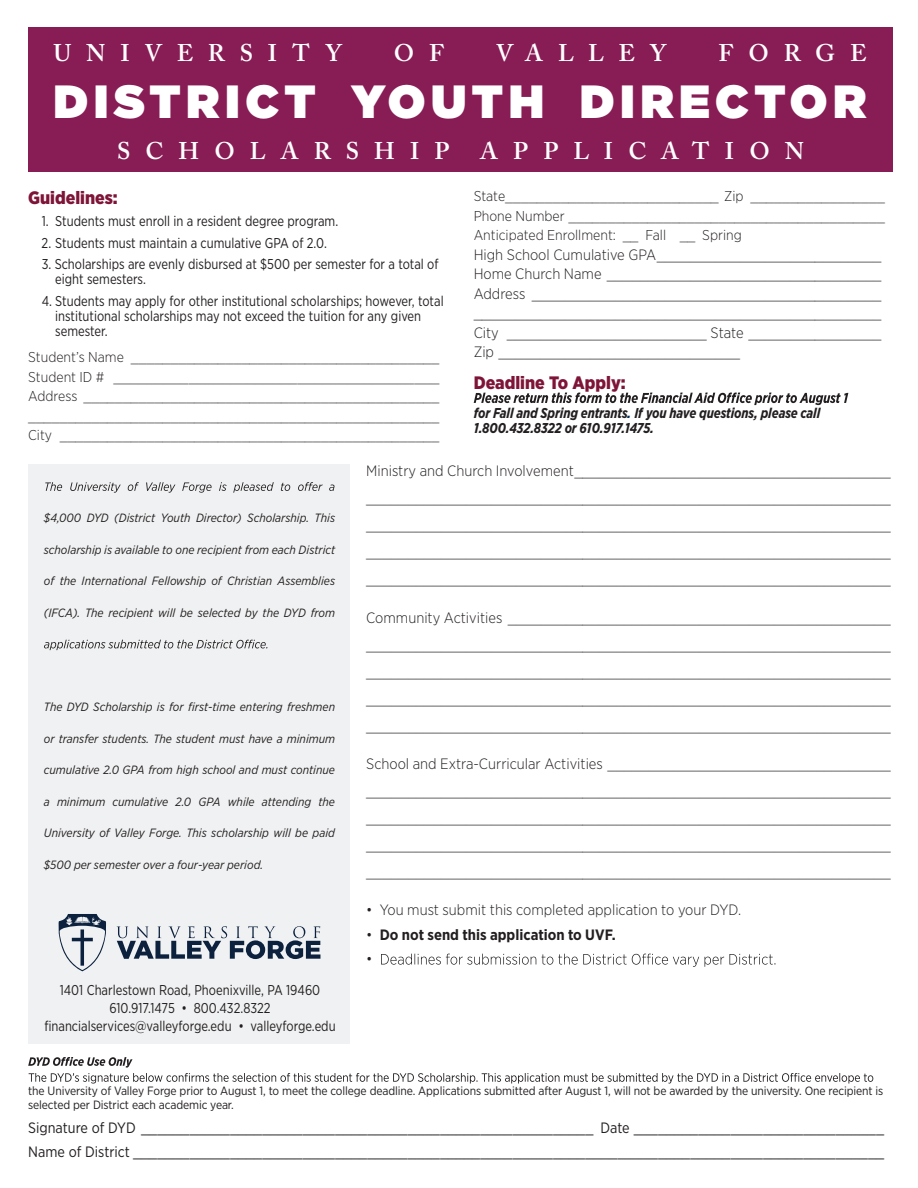
<style>
.page{position:relative;width:918px;height:1188px;background:#fff}
.page>*{position:absolute;margin:0;border:0;box-sizing:border-box;transform-origin:0 0}
.t1{font:900 46.5px "Gotham";letter-spacing:.12em;color:#fff}
.t2{font:600 24px "Adobe Caslon Pro";letter-spacing:.62em;color:#fff}
.t3{font:900 18px "Gotham Narrow";color:#7e1538}
.t4{font:300 15px/27px "Gotham Narrow";color:#231f20;text-align:justify}
.t5{font:15px/24px "Gotham Narrow";color:#231f20}
.t6{font:700 15px/24.8px "Gotham Narrow";color:#231f20}
.t7{font:14.25px/15px "Gotham Narrow";color:#231f20;scale:.91 1}
.t8{font:300 14.25px/19.5px "Gotham Narrow";color:#231f20;text-align:justify}
.t9{font:italic 700 14.25px/15px "Gotham Narrow";letter-spacing:-.01em;color:#231f20;scale:.93 1}
.t10{font:italic 12px "Gotham Narrow";color:#231f20}
.t11{font:12px/13.5px "Gotham Narrow";letter-spacing:-.01em;color:#231f20}
.s1{color:#002e5c}
.s2{font-weight:300}
</style>
<div class="page">
<div style="left:29px;top:464px;width:321px;height:580px;background:#f0f1f2"></div>
<svg style="left:45px;top:482px;width:289px;height:11px"></svg>
<svg style="left:44px;top:640px;width:223px;height:10px"></svg>
<svg style="left:381px;top:954px;width:394px;height:13px"></svg>
<svg style="left:28px;top:1057px;width:845px;height:27px"></svg>
<svg style="left:474px;top:393px;width:374px;height:12px"></svg>
<div style="left:28px;top:27px;width:864px;height:145px;background:#881c55"></div>
<svg style="left:58px;top:914px;width:48px;height:57px"></svg>
<svg style="left:117px;top:926px;width:203px;height:33px"></svg>
<h2 class="t2" style="left:53px;top:39px;width:290px">UNIVERSITY</h2>
<h2 class="t2" style="left:394px;top:39px;width:52px">O F</h2>
<h2 class="t2" style="left:496px;top:39px;width:172px">VALLEY</h2>
<h2 class="t2" style="left:718px;top:39px;width:150px">FORGE</h2>
<h1 class="t1" style="left:53px;top:69px;width:815px">DISTRICT YOUTH DIRECTOR</h1>
<h2 class="t2" style="left:117px;top:137px;width:334px">SCHOLARSHIP</h2>
<h2 class="t2" style="left:480px;top:137px;width:325px">APPLICATION</h2>
<p class="t3" style="left:28px;top:186px;width:91px">Guidelines:</p>
<p class="t7" style="left:42px;top:213px;width:327px">1. Students must enroll in a resident degree program.</p>
<p class="t7" style="left:42px;top:235px;width:315px">2. Students must maintain a cumulative GPA of 2.0.</p>
<p class="t7" style="left:55px;top:257px;width:423px;text-indent:-14px">3. Scholarships are evenly disbursed at $500 per semester for a total of eight semesters.</p>
<p class="t7" style="left:55px;top:293px;width:428px;text-indent:-13px">4. Students may apply for other institutional scholarships; however, total institutional scholarships may not exceed the tuition for any given semester.</p>
<p class="t8" style="left:28px;top:347px;width:413px">Student’s Name _______________________________________ Student ID # _______________________________________ Address _____________________________________________ ____________________________________________________ City ________________________________________________</p>
<p class="t8" style="left:474px;top:186px;width:413px">State___________________________ Zip _________________ Phone Number ________________________________________ Anticipated Enrollment: __ Fall __ Spring</p>
<p class="t4" style="left:474px;top:244px;width:409px;line-height:19.5px">High School Cumulative GPA___________________________ Home Church Name _________________________________ Address __________________________________________ _________________________________________________ City ________________________ State ________________ Zip _____________________________</p>
<p class="t3" style="left:474px;top:370px;width:154px">Deadline To Apply:</p>
<p class="t9" style="left:474px;top:405px;width:374px">for Fall and Spring entrants<span class="s1">.</span> If you have questions, please call<br>1.800.432.8322 or 610.917.1475.</p>
<p class="t10" style="left:44px;top:511px;width:293px">$4,000 DYD (District Youth Director) Scholarship. This</p>
<p class="t10" style="left:44px;top:542px;width:293px">scholarship is available to one recipient from each District</p>
<p class="t10" style="left:44px;top:574px;width:293px">of the International Fellowship of Christian Assemblies</p>
<p class="t10" style="left:44px;top:605px;width:293px">(IFCA). The recipient will be selected by the DYD from</p>
<p class="t10" style="left:44px;top:700px;width:293px">The DYD Scholarship is for first-time entering freshmen</p>
<p class="t10" style="left:44px;top:731px;width:293px">or transfer students. The student must have a minimum</p>
<p class="t10" style="left:44px;top:763px;width:293px">cumulative 2.0 GPA from high school and must continue</p>
<p class="t10" style="left:44px;top:794px;width:293px">a minimum cumulative 2.0 GPA while attending the</p>
<p class="t10" style="left:44px;top:826px;width:293px">University of Valley Forge. This scholarship will be paid</p>
<p class="t10" style="left:44px;top:857px;width:221px">$500 per semester over a four-year period.</p>
<p class="t7" style="left:44px;top:980px;width:322px;line-height:18px;text-align:center">1401 Charlestown Road, Phoenixville, PA 19460<br>610.917.1475 • 800.432.8322 financialservices@valleyforge.edu • valleyforge.edu</p>
<p class="t4" style="left:366px;top:457px;width:526px">Ministry and Church Involvement______________________________________ _______________________________________________________________ _______________________________________________________________ _______________________________________________________________ _______________________________________________________________</p>
<p class="t4" style="left:366px;top:603px;width:526px">Community Activities ______________________________________________ _______________________________________________________________ _______________________________________________________________ _______________________________________________________________ _______________________________________________________________</p>
<p class="t4" style="left:366px;top:750px;width:526px">School and Extra-Curricular Activities __________________________________ _______________________________________________________________ _______________________________________________________________ _______________________________________________________________ _______________________________________________________________</p>
<p class="t4" style="left:366px;top:896px;width:376px">• You must submit this completed application to your DYD.</p>
<p class="t6" style="left:366px;top:922px;width:251px"><span class="s2">•</span> Do not send this application to UVF. <span class="s2">•</span></p>
<p class="t11" style="left:28px;top:1084px;width:857px">the University of Valley Forge prior to August 1, to meet the college deadline. Applications submitted after August 1, will not be awarded by the university. One recipient is selected per District each academic year.</p>
<p class="t5" style="left:28px;top:1115px;width:857px">Signature of DYD ________________________________________________________ Date _______________________________<br>Name of District _____________________________________________________________________________________________</p>
</div>
